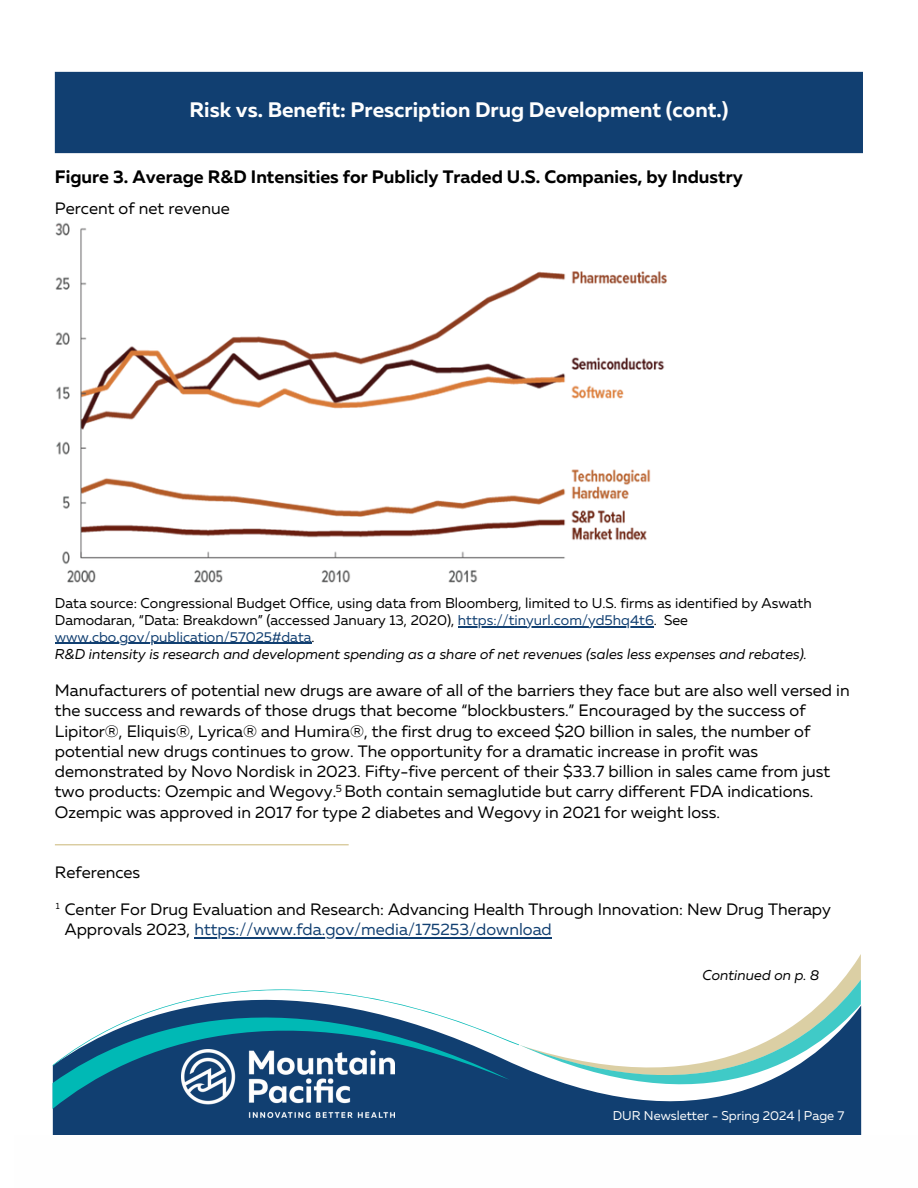
<style>
.page{position:relative;width:918px;height:1188px;background:#fff}
.page>*{position:absolute;margin:0;border:0;box-sizing:border-box;transform-origin:0 0}
.t1{font:700 21px "Muller";color:#fefefe}
.t2{font:700 18px "Muller";color:#000}
.Footnote{font:16.5px/20.2px "Muller";color:#000}
.t3{font:14.25px/16.8px "Muller";color:#000}
.t4{font:italic 14.25px "Muller";color:#000}
.t5{font:12.75px "Muller";color:#fefefe}
.t6{font:10.5px "Muller";color:#000}
.Footnote-2{font:9px "Muller";color:#000}
.s1{color:#113f71}
</style>
<div class="page">
<svg style="left:53px;top:1085px;width:808px;height:50px;background:#224d7b"></svg>
<div style="left:53px;top:1085px;width:457px;height:24px;background:#113f71"></div>
<svg style="left:53px;top:954px;width:808px;height:131px"></svg>
<img style="left:181px;top:1050px;width:214px;height:67px">
<div style="left:55px;top:72px;width:808px;height:81px;background:#113f71"></div>
<img style="left:55px;top:223px;width:612px;height:359px">
<hr style="left:458px;top:626px;width:196px;height:1px;background:#113f71">
<hr style="left:55px;top:643px;width:257px;height:1px;background:#113f71">
<hr style="left:194px;top:937px;width:358px;height:1px;background:#113f71">
<hr style="left:55px;top:844px;width:294px;height:1px;background:#d0bf86">
<h2 class="t1" style="left:189px;top:101px;width:541px">Risk vs. Benefit: Prescription Drug Development (cont.)</h2>
<p class="t2" style="left:55px;top:169px;width:689px">Figure 3. Average R&amp;D Intensities for Publicly Traded U.S. Companies, by Industry</p>
<p class="Footnote" style="left:55px;top:200px;width:176px">Percent of net revenue</p>
<p class="t3" style="left:55px;top:596px;width:758px">Data source: Congressional Budget Office, using data from Bloomberg, limited to U.S. firms as identified by Aswath<br>Damodaran, “Data: Breakdown” (accessed January 13, 2020), <span class="s1">https://tinyurl.com/yd5hq4t6</span>. See <span class="s1">www.cbo.gov/publication/57025#data</span>.</p>
<p class="t4" style="left:55px;top:648px;width:754px">R&amp;D intensity is research and development spending as a share of net revenues (sales less expenses and rebates).</p>
<p class="Footnote" style="left:55px;top:682px;width:796px">Manufacturers of potential new drugs are aware of all of the barriers they face but are also well versed in the success and rewards of those drugs that become “blockbusters.” Encouraged by the success of Lipitor®, Eliquis®, Lyrica® and Humira®, the first drug to exceed $20 billion in sales, the number of potential new drugs continues to grow. The opportunity for a dramatic increase in profit was demonstrated by Novo Nordisk in 2023. Fifty-five percent of their $33.7 billion in sales came from just two products: Ozempic and Wegovy. Both contain semaglutide but carry different FDA indications.<br>Ozempic was approved in 2017 for type 2 diabetes and Wegovy in 2021 for weight loss.</p>
<p class="t6" style="left:336px;top:784px;width:8px">5</p>
<p class="Footnote" style="left:55px;top:864px;width:87px">References</p>
<p class="Footnote" style="left:65px;top:901px;width:768px">Center For Drug Evaluation and Research: Advancing Health Through Innovation: New Drug Therapy<br>Approvals 2023, <span class="s1">https://www.fda.gov/media/175253/download</span></p>
<p class="Footnote-2" style="left:56px;top:902px;width:5px">1</p>
<p class="t4" style="left:702px;top:969px;width:118px">Continued on p. 8</p>
<p class="t5" style="left:613px;top:1110px;width:233px">DUR Newsletter - Spring 2024 | Page 7</p>
</div>
